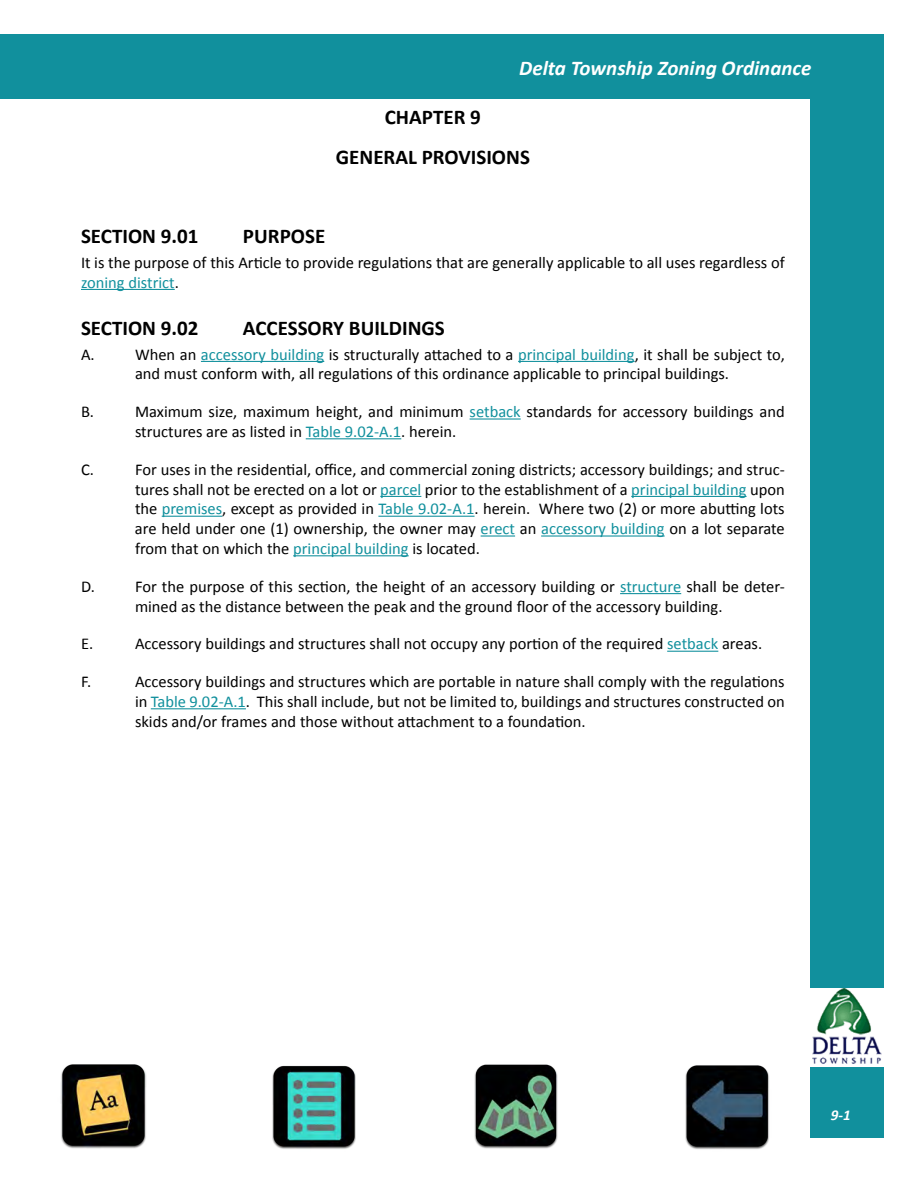
<style>
.page{position:relative;width:918px;height:1188px;background:#fff}
.page>*{position:absolute;margin:0;border:0;box-sizing:border-box;transform-origin:0 0}
.Subhead1{font:700 21px "Calibri";color:#000}
.t1{font:italic 700 21px "Calibri";color:#fff}
.Head1{font:700 21px "Calibri";color:#000}
.t2{font:16.5px/19.8px "Calibri";color:#000}
.t3{font:italic 700 15px "Calibri";color:#fff}
.s1{color:#11909d}
</style>
<div class="page">
<div style="left:0;top:35px;width:883px;height:64px;background:#11909d"></div>
<div style="left:810px;top:97px;width:73px;height:1041px;background:#11909d"></div>
<div style="left:809px;top:988px;width:75px;height:78px;background:#fff"></div>
<img style="left:812px;top:988px;width:70px;height:75px">
<img style="left:685px;top:1065px;width:84px;height:84px">
<img style="left:474px;top:1064px;width:84px;height:85px">
<img style="left:60px;top:1064px;width:86px;height:85px">
<img style="left:272px;top:1065px;width:84px;height:84px">
<hr style="left:81px;top:289px;width:94px;height:1px;background:#11909d">
<hr style="left:201px;top:361px;width:123px;height:1px;background:#11909d">
<hr style="left:518px;top:361px;width:117px;height:1px;background:#11909d">
<hr style="left:470px;top:418px;width:51px;height:2px;background:#11909d">
<hr style="left:306px;top:438px;width:95px;height:1px;background:#11909d">
<hr style="left:380px;top:496px;width:41px;height:1px;background:#11909d">
<hr style="left:631px;top:496px;width:116px;height:1px;background:#11909d">
<hr style="left:162px;top:516px;width:60px;height:1px;background:#11909d">
<hr style="left:378px;top:516px;width:97px;height:1px;background:#11909d">
<hr style="left:481px;top:535px;width:34px;height:2px;background:#11909d">
<hr style="left:541px;top:535px;width:124px;height:2px;background:#11909d">
<hr style="left:293px;top:555px;width:116px;height:1px;background:#11909d">
<hr style="left:620px;top:593px;width:61px;height:1px;background:#11909d">
<hr style="left:667px;top:651px;width:51px;height:1px;background:#11909d">
<hr style="left:151px;top:708px;width:95px;height:1px;background:#11909d">
<p class="t1" style="left:519px;top:54px;width:294px">Delta Township Zoning Ordinance</p>
<p class="Head1" style="left:385px;top:103px;width:98px">CHAPTER 9</p>
<p class="Head1" style="left:336px;top:144px;width:196px">GENERAL PROVISIONS</p>
<p class="Subhead1" style="left:81px;top:223px;width:119px">SECTION 9.01</p>
<p class="Subhead1" style="left:243px;top:223px;width:84px">PURPOSE</p>
<p class="t2" style="left:81px;top:252px;width:705px">It is the purpose of this Article to provide regulations that are generally applicable to all uses regardless of <span class="s1">zoning district</span>.</p>
<p class="Subhead1" style="left:81px;top:315px;width:119px">SECTION 9.02</p>
<p class="Subhead1" style="left:243px;top:315px;width:203px">ACCESSORY BUILDINGS</p>
<p class="t2" style="left:81px;top:344px;width:15px">A.</p>
<p class="t2" style="left:135px;top:344px;width:651px">When an <span class="s1">accessory building</span> is structurally attached to a <span class="s1">principal building</span>, it shall be subject to, and must conform with, all regulations of this ordinance applicable to principal buildings.</p>
<p class="t2" style="left:81px;top:402px;width:15px">B.</p>
<p class="t2" style="left:135px;top:402px;width:651px">Maximum size, maximum height, and minimum <span class="s1">setback</span> standards for accessory buildings and structures are as listed in <span class="s1">Table 9.02-A.1</span>. herein.</p>
<p class="t2" style="left:81px;top:459px;width:14px">C.</p>
<p class="t2" style="left:135px;top:459px;width:651px;text-align:justify">For uses in the residential, office, and commercial zoning districts; accessory buildings; and struc&shy;tures shall not be erected on a lot or <span class="s1">parcel</span> prior to the establishment of a <span class="s1">principal building</span> upon the <span class="s1">premises</span>, except as provided in <span class="s1">Table 9.02-A.1</span>. herein. Where two (2) or more abutting lots are held under one (1) ownership, the owner may <span class="s1">erect</span> an <span class="s1">accessory building</span> on a lot separate from that on which the <span class="s1">principal building</span> is located.</p>
<p class="t2" style="left:81px;top:576px;width:15px">D.</p>
<p class="t2" style="left:135px;top:576px;width:651px">For the purpose of this section, the height of an accessory building or <span class="s1">structure</span> shall be deter&shy;mined as the distance between the peak and the ground floor of the accessory building.</p>
<p class="t2" style="left:81px;top:634px;width:14px">E.</p>
<p class="t2" style="left:135px;top:634px;width:629px">Accessory buildings and structures shall not occupy any portion of the required <span class="s1">setback</span> areas.</p>
<p class="t2" style="left:81px;top:672px;width:12px">F.</p>
<p class="t2" style="left:135px;top:672px;width:651px;text-align:justify">Accessory buildings and structures which are portable in nature shall comply with the regulations in <span class="s1">Table 9.02-A.1</span>. This shall include, but not be limited to, buildings and structures constructed on skids and/or frames and those without attachment to a foundation.</p>
<p class="t3" style="left:831px;top:1106px;width:21px">9-1</p>
</div>
